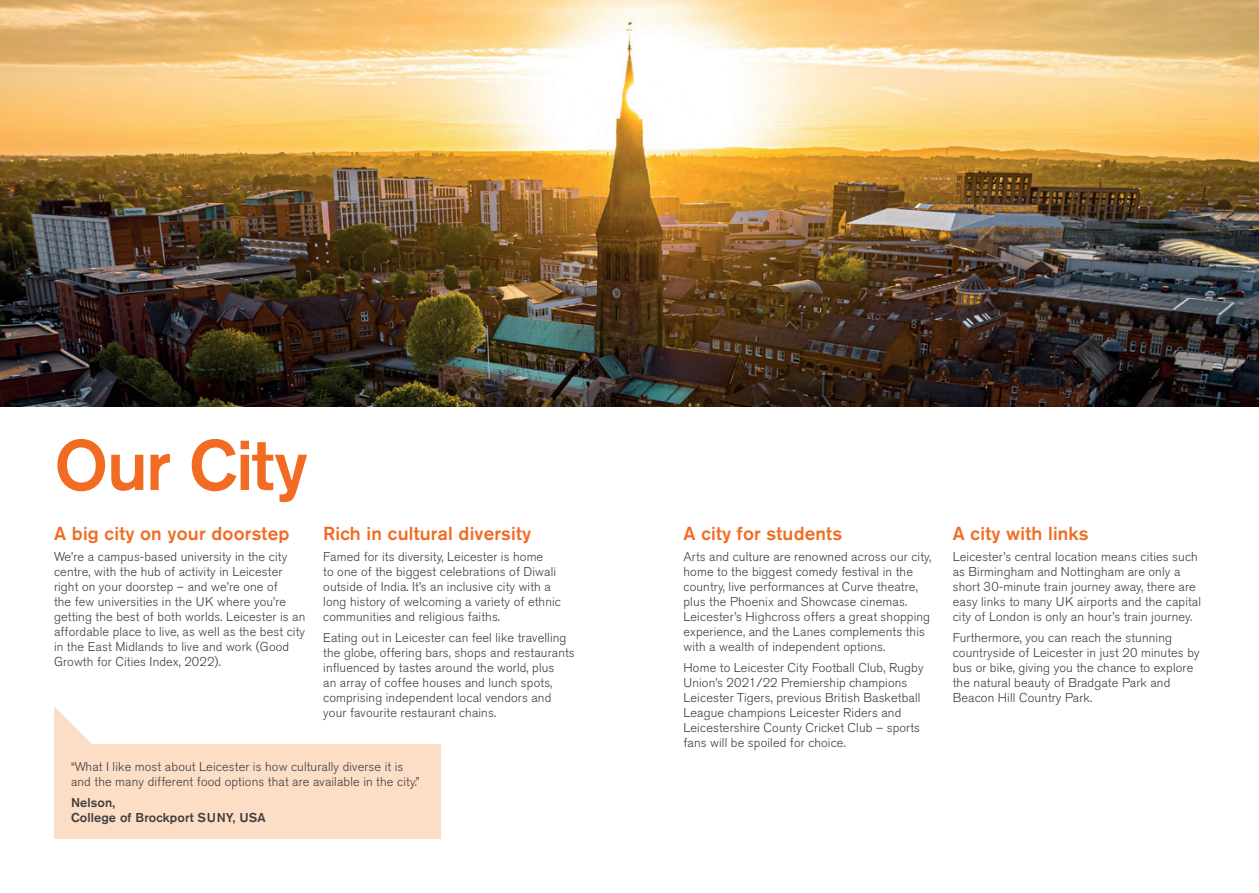
<style>
.page{position:relative;width:1259px;height:893px;background:#fff}
.page>*{position:absolute;margin:0;border:0;box-sizing:border-box;transform-origin:0 0}
.NEW-Heading_medium{font:500 70.5px "Akzidenz Grotesk Pro";letter-spacing:-.025em;color:#f16c22}
.NEW-Sub_Head_standard{font:500 18.75px "Akzidenz Grotesk Pro";letter-spacing:.01em;color:#f16c22}
.NEW-Body_standard{font:300 12.75px/15px "Akzidenz Grotesk Pro";letter-spacing:.01em;color:#3e3e3f}
.NEW-Body_standard-2{font:500 12.75px/15px "Akzidenz Grotesk Pro";letter-spacing:.01em;color:#3e3e3f}
</style>
<div class="page">
<div style="left:54px;top:744px;width:386px;height:95px;background:#fcddc6"></div>
<svg style="left:54px;top:706px;width:38px;height:38px"></svg>
<img style="left:0;top:0;width:1259px;height:406px">
<p class="NEW-Heading_medium" style="left:54px;top:420px;width:255px">Our City</p>
<p class="NEW-Sub_Head_standard" style="left:54px;top:521px;width:237px">A big city on your doorstep</p>
<p class="NEW-Body_standard" style="left:54px;top:549px;width:253px">We’re a campus-based university in the city centre, with the hub of activity in Leicester right on your doorstep – and we’re one of<br>the few universities in the UK where you’re getting the best of both worlds. Leicester is an affordable place to live, as well as the best city in the East Midlands to live and work (Good Growth for Cities Index, 2022).</p>
<p class="NEW-Sub_Head_standard" style="left:323px;top:521px;width:209px">Rich in cultural diversity</p>
<p class="NEW-Body_standard" style="left:323px;top:549px;width:239px">Famed for its diversity, Leicester is home<br>to one of the biggest celebrations of Diwali outside of India. It’s an inclusive city with a long history of welcoming a variety of ethnic communities and religious faiths.</p>
<p class="NEW-Body_standard" style="left:323px;top:630px;width:253px">Eating out in Leicester can feel like travelling the globe, offering bars, shops and restaurants influenced by tastes around the world, plus<br>an array of coffee houses and lunch spots, comprising independent local vendors and your favourite restaurant chains.</p>
<p class="NEW-Body_standard" style="left:71px;top:759px;width:350px">“What I like most about Leicester is how culturally diverse it is and the many different food options that are available in the city.”</p>
<p class="NEW-Body_standard-2" style="left:71px;top:795px;width:196px">Nelson,<br>College of Brockport SUNY, USA</p>
<p class="NEW-Sub_Head_standard" style="left:683px;top:521px;width:160px">A city for students</p>
<p class="NEW-Body_standard" style="left:683px;top:549px;width:249px">Arts and culture are renowned across our city, home to the biggest comedy festival in the country, live performances at Curve theatre, plus the Phoenix and Showcase cinemas.<br>Leicester’s Highcross offers a great shopping experience, and the Lanes complements this with a wealth of independent options.</p>
<p class="NEW-Body_standard" style="left:683px;top:660px;width:242px">Home to Leicester City Football Club, Rugby Union’s 2021/22 Premiership champions Leicester Tigers, previous British Basketball League champions Leicester Riders and Leicestershire County Cricket Club – sports fans will be spoiled for choice.</p>
<p class="NEW-Sub_Head_standard" style="left:952px;top:521px;width:137px">A city with links</p>
<p class="NEW-Body_standard" style="left:952px;top:549px;width:250px">Leicester’s central location means cities such as Birmingham and Nottingham are only a short 30-minute train journey away, there are easy links to many UK airports and the capital city of London is only an hour’s train journey.</p>
<p class="NEW-Body_standard" style="left:952px;top:630px;width:248px">Furthermore, you can reach the stunning countryside of Leicester in just 20 minutes by bus or bike, giving you the chance to explore the natural beauty of Bradgate Park and Beacon Hill Country Park.</p>
</div>
